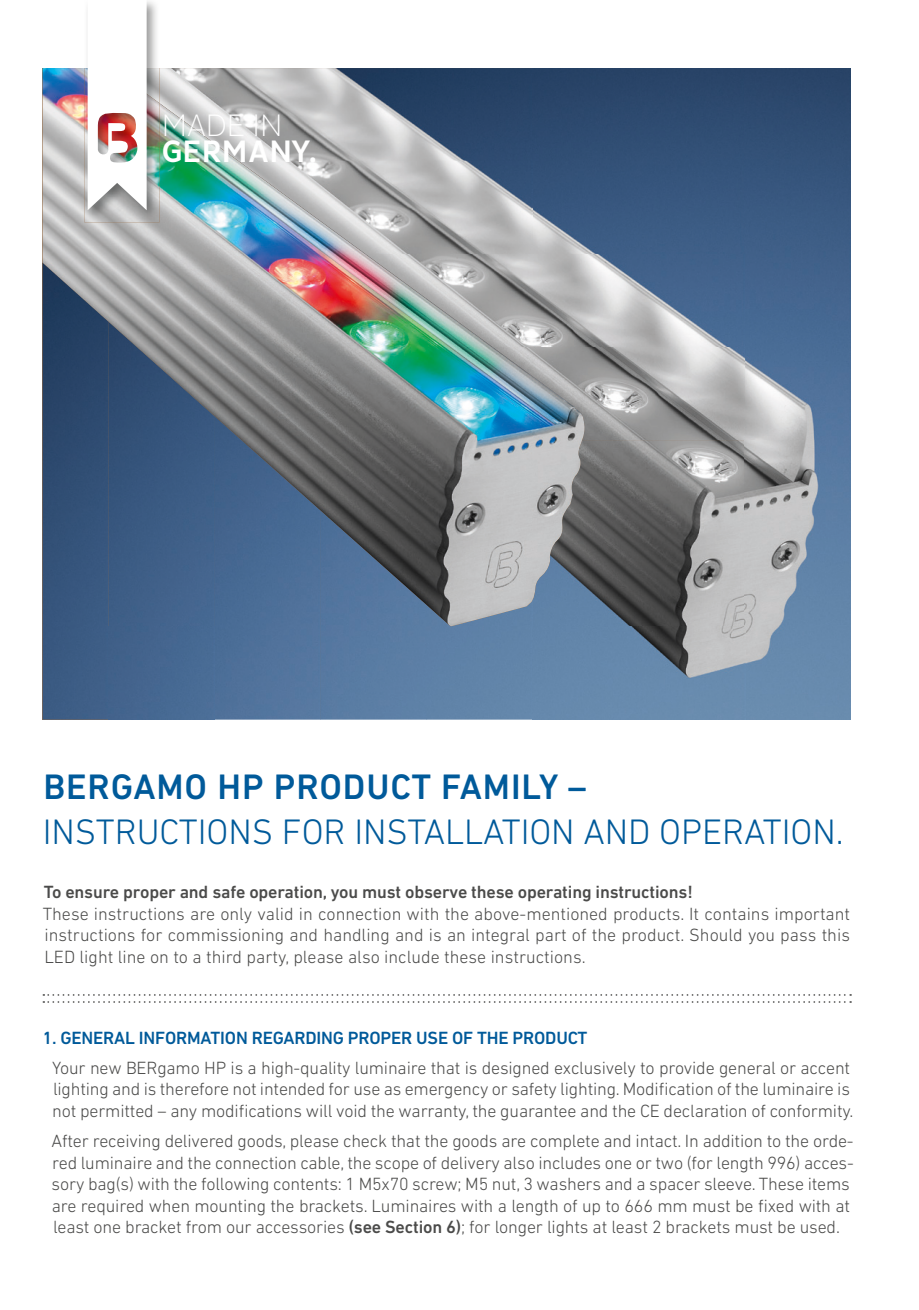
<style>
.page{position:relative;width:919px;height:1310px;background:#fff}
.page>*{position:absolute;margin:0;border:0;box-sizing:border-box;transform-origin:0 0}
.t1{font:300 36px "DIN Next LT Pro";color:#005a9a}
.t2{font:500 36px "DIN Next LT Pro";letter-spacing:.025em;color:#005a9a}
.t3{font:500 31.5px "Pluto Sans Cond";letter-spacing:.02em;color:#fff}
.t4{font:300 31.5px "Pluto Sans Cond Ex";color:#fff}
.t5{font:300 18px/21.6px "DIN Next LT Pro";letter-spacing:-.01em;color:#4b4b4a}
.t6{font:500 18px "DIN Next LT Pro";letter-spacing:-.01em;color:#4b4b4a}
.t7{font:500 18px "DIN Next LT Pro";letter-spacing:-.01em;color:#005a9a}
.s1{font-weight:500}
</style>
<div class="page">
<div style="left:43px;top:626px;width:66px;height:93px;background:#3c5c84"></div>
<img style="left:850px;top:68px;width:1px;height:486px">
<img style="left:816px;top:554px;width:35px;height:166px">
<img style="left:109px;top:719px;width:707px;height:1px">
<img style="left:584px;top:68px;width:160px;height:186px">
<img style="left:744px;top:68px;width:106px;height:651px">
<div style="left:109px;top:626px;width:105px;height:93px;background:#456790"></div>
<img style="left:584px;top:254px;width:161px;height:93px">
<div style="left:214px;top:626px;width:106px;height:93px;background:#51739c"></div>
<img style="left:584px;top:347px;width:161px;height:93px">
<div style="left:320px;top:626px;width:106px;height:93px;background:#5a7ca3"></div>
<img style="left:533px;top:440px;width:212px;height:279px">
<div style="left:426px;top:626px;width:107px;height:93px;background:#6083a8"></div>
<img style="left:43px;top:68px;width:541px;height:558px">
<img style="left:84px;top:1px;width:75px;height:221px">
<img style="left:147px;top:68px;width:12px;height:35px">
<svg style="left:88px;top:1px;width:59px;height:209px"></svg>
<svg style="left:43px;top:994px;width:808px;height:1px"></svg>
<svg style="left:43px;top:1001px;width:808px;height:2px"></svg>
<h2 class="t4" style="left:162px;top:108px;width:122px">MADE IN</h2>
<h2 class="t3" style="left:162px;top:133px;width:157px">GERMANY.</h2>
<h1 class="t2" style="left:43px;top:766px;width:544px">BERGAMO HP PRODUCT FAMILY –</h1>
<h1 class="t1" style="left:43px;top:810px;width:802px">INSTRUCTIONS FOR INSTALLATION AND OPERATION.</h1>
<p class="t6" style="left:44px;top:881px;width:650px">To ensure proper and safe operation, you must observe these operating instructions!</p>
<p class="t5" style="left:43px;top:902px;width:808px;text-align:justify">These instructions are only valid in connection with the above-mentioned products. It contains important instructions for commissioning and handling and is an integral part of the product. Should you pass this LED light line on to a third party, please also include these instructions.</p>
<p class="t7" style="left:43px;top:1027px;width:546px">1. GENERAL INFORMATION REGARDING PROPER USE OF THE PRODUCT</p>
<p class="t5" style="left:52px;top:1056px;width:802px">Your new BERgamo HP is a high-quality luminaire that is designed exclusively to provide general or accent lighting and is therefore not intended for use as emergency or safety lighting. Modification of the luminaire is not permitted – any modifications will void the warranty, the guarantee and the CE declaration of conformity.</p>
<p class="t5" style="left:52px;top:1130px;width:803px">After receiving delivered goods, please check that the goods are complete and intact. In addition to the orde&shy;red luminaire and the connection cable, the scope of delivery also includes one or two (for length 996) acces&shy;sory bag(s) with the following contents: 1 M5x70 screw; M5 nut, 3 washers and a spacer sleeve. These items are required when mounting the brackets. Luminaires with a length of up to 666 mm must be fixed with at least one bracket from our accessories <span class="s1">(see Section 6)</span>; for longer lights at least 2 brackets must be used.</p>
</div>
